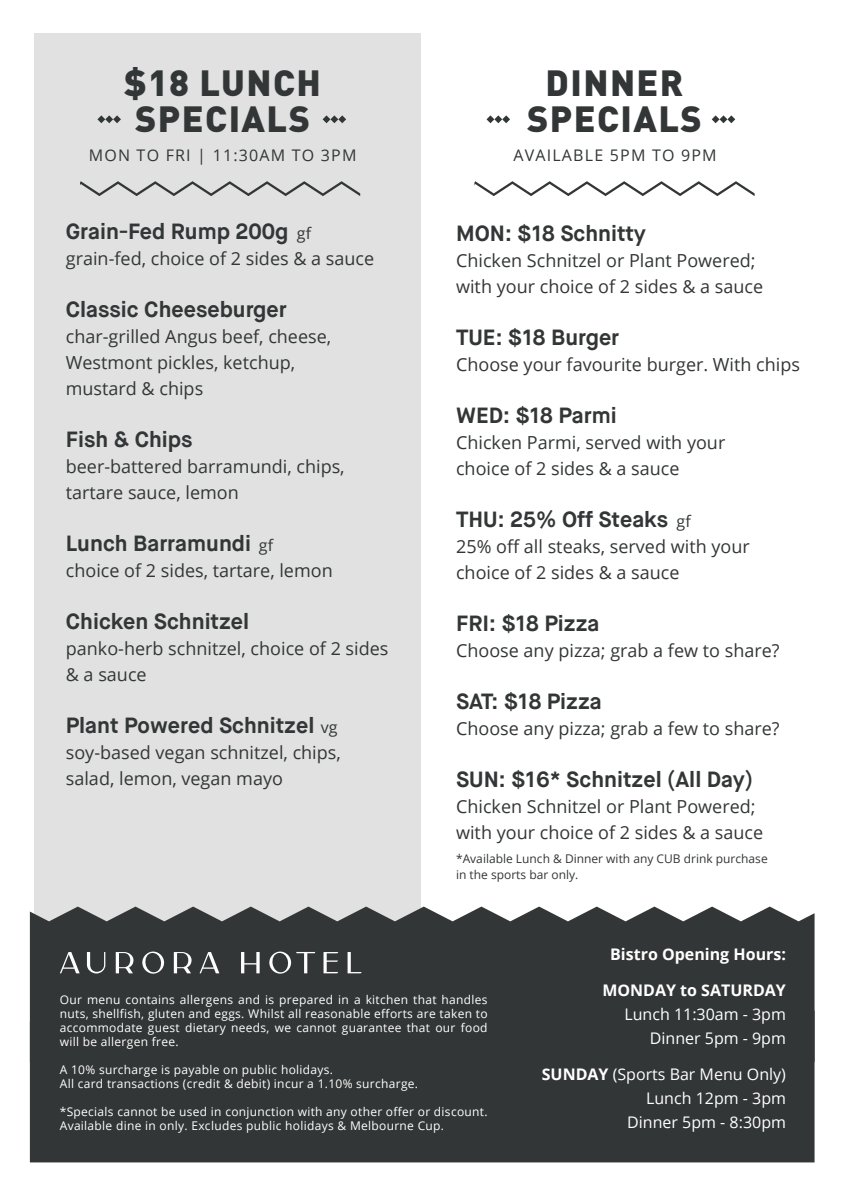
<style>
.page{position:relative;width:842px;height:1191px;background:#fff}
.page>*{position:absolute;margin:0;border:0;box-sizing:border-box;transform-origin:0 0}
.t1{font:900 36px/36px "DIN Pro";letter-spacing:.04em;color:#333636;text-align:center}
.t2{font:700 22px "Maison Neue";color:#333636}
.t3{font:18px/26px "Open Sans";color:#333636}
.t4{font:16px/24px "Open Sans";color:#fff;text-align:right}
.t5{font:16px "Open Sans";letter-spacing:.075em;color:#333636}
.t6{font:700 16px "Open Sans";color:#fff}
.t7{font:12px/14px "Open Sans";letter-spacing:.025em;color:#fff}
.t8{font:12px/16px "Open Sans";color:#333636}
.s1{font-family:"Open Sans";font-weight:400;font-size:16px}
.s2{font-weight:700}
</style>
<div class="page">
<div style="left:35px;top:33px;width:386px;height:907px;background:#e0e1e0"></div>
<svg style="left:30px;top:906px;width:784px;height:101px;background:#434545"></svg>
<div style="left:30px;top:1007px;width:784px;height:155px;background:#333636"></div>
<svg style="left:60px;top:952px;width:20px;height:21px"></svg>
<svg style="left:87px;top:952px;width:18px;height:21px"></svg>
<svg style="left:116px;top:952px;width:17px;height:21px"></svg>
<svg style="left:142px;top:951px;width:22px;height:22px"></svg>
<svg style="left:174px;top:952px;width:18px;height:21px"></svg>
<svg style="left:200px;top:952px;width:19px;height:21px"></svg>
<svg style="left:241px;top:952px;width:19px;height:21px"></svg>
<svg style="left:269px;top:951px;width:46px;height:22px"></svg>
<svg style="left:323px;top:952px;width:15px;height:21px"></svg>
<svg style="left:348px;top:952px;width:14px;height:21px"></svg>
<svg style="left:97px;top:115px;width:24px;height:8px"></svg>
<svg style="left:323px;top:115px;width:23px;height:8px"></svg>
<svg style="left:486px;top:115px;width:24px;height:8px"></svg>
<svg style="left:712px;top:115px;width:23px;height:8px"></svg>
<svg style="left:80px;top:181px;width:280px;height:15px"></svg>
<svg style="left:474px;top:181px;width:281px;height:15px"></svg>
<h1 class="t1" style="left:124px;top:64px;width:198px">$18 LUNCH<br>SPECIALS</h1>
<h1 class="t1" style="left:527px;top:64px;width:176px">DINNER<br>SPECIALS</h1>
<p class="t5" style="left:89px;top:144px;width:269px">MON TO FRI | 11:30AM TO 3PM</p>
<p class="t5" style="left:513px;top:144px;width:205px">AVAILABLE 5PM TO 9PM</p>
<p class="t2" style="left:66px;top:218px;width:247px">Grain-Fed Rump 200g <span class="s1">gf</span></p>
<p class="t3" style="left:66px;top:245px;width:310px">grain-fed, choice of 2 sides &amp; a sauce</p>
<p class="t2" style="left:66px;top:296px;width:223px">Classic Cheeseburger</p>
<p class="t3" style="left:66px;top:323px;width:267px">char-grilled Angus beef, cheese,<br>Westmont pickles, ketchup, mustard &amp; chips</p>
<p class="t2" style="left:66px;top:426px;width:128px">Fish &amp; Chips</p>
<p class="t3" style="left:66px;top:453px;width:280px">beer-battered barramundi, chips, tartare sauce, lemon</p>
<p class="t2" style="left:66px;top:530px;width:209px">Lunch Barramundi <span class="s1">gf</span></p>
<p class="t3" style="left:66px;top:557px;width:268px">choice of 2 sides, tartare, lemon</p>
<p class="t2" style="left:66px;top:608px;width:185px">Chicken Schnitzel</p>
<p class="t3" style="left:66px;top:635px;width:324px">panko-herb schnitzel, choice of 2 sides &amp; a sauce</p>
<p class="t2" style="left:66px;top:712px;width:273px">Plant Powered Schnitzel <span class="s1">vg</span></p>
<p class="t3" style="left:66px;top:739px;width:277px">soy-based vegan schnitzel, chips, salad, lemon, vegan mayo</p>
<p class="t2" style="left:456px;top:219px;width:191px">MON: $18 Schnitty</p>
<p class="t3" style="left:456px;top:247px;width:309px">Chicken Schnitzel or Plant Powered; with your choice of 2 sides &amp; a sauce</p>
<p class="t2" style="left:456px;top:323px;width:165px">TUE: $18 Burger</p>
<p class="t3" style="left:456px;top:351px;width:345px">Choose your favourite burger. With chips</p>
<p class="t2" style="left:456px;top:401px;width:162px">WED: $18 Parmi</p>
<p class="t3" style="left:456px;top:429px;width:271px">Chicken Parmi, served with your choice of 2 sides &amp; a sauce</p>
<p class="t2" style="left:456px;top:505px;width:236px">THU: 25% Off Steaks <span class="s1">gf</span></p>
<p class="t3" style="left:456px;top:533px;width:295px">25% off all steaks, served with your choice of 2 sides &amp; a sauce</p>
<p class="t2" style="left:456px;top:609px;width:145px">FRI: $18 Pizza</p>
<p class="t3" style="left:456px;top:637px;width:325px">Choose any pizza; grab a few to share?</p>
<p class="t2" style="left:456px;top:687px;width:147px">SAT: $18 Pizza</p>
<p class="t3" style="left:456px;top:715px;width:325px">Choose any pizza; grab a few to share?</p>
<p class="t2" style="left:456px;top:765px;width:298px">SUN: $16* Schnitzel (All Day)</p>
<p class="t3" style="left:456px;top:793px;width:309px">Chicken Schnitzel or Plant Powered; with your choice of 2 sides &amp; a sauce</p>
<p class="t8" style="left:456px;top:850px;width:313px">*Available Lunch &amp; Dinner with any CUB drink purchase in the sports bar only.</p>
<p class="t7" style="left:60px;top:992px;width:429px;text-align:justify">Our menu contains allergens and is prepared in a kitchen that handles nuts, shellfish, gluten and eggs. Whilst all reasonable efforts are taken to accommodate guest dietary needs, we cannot guarantee that our food will be allergen free.</p>
<p class="t7" style="left:60px;top:1062px;width:360px">A 10% surcharge is payable on public holidays.<br>All card transactions (credit &amp; debit) incur a 1.10% surcharge.</p>
<p class="t7" style="left:60px;top:1104px;width:429px">*Specials cannot be used in conjunction with any other offer or discount.<br>Available dine in only. Excludes public holidays &amp; Melbourne Cup.</p>
<p class="t6" style="left:610px;top:942px;width:177px">Bistro Opening Hours:</p>
<p class="t6" style="left:602px;top:978px;width:185px">MONDAY to SATURDAY</p>
<p class="t4" style="left:624px;top:1001px;width:163px">Lunch 11:30am - 3pm<br>Dinner 5pm - 9pm</p>
<p class="t4" style="left:542px;top:1061px;width:246px"><span class="s2">SUNDAY</span> (Sports Bar Menu Only)<br>Lunch 12pm - 3pm<br>Dinner 5pm - 8:30pm</p>
</div>
